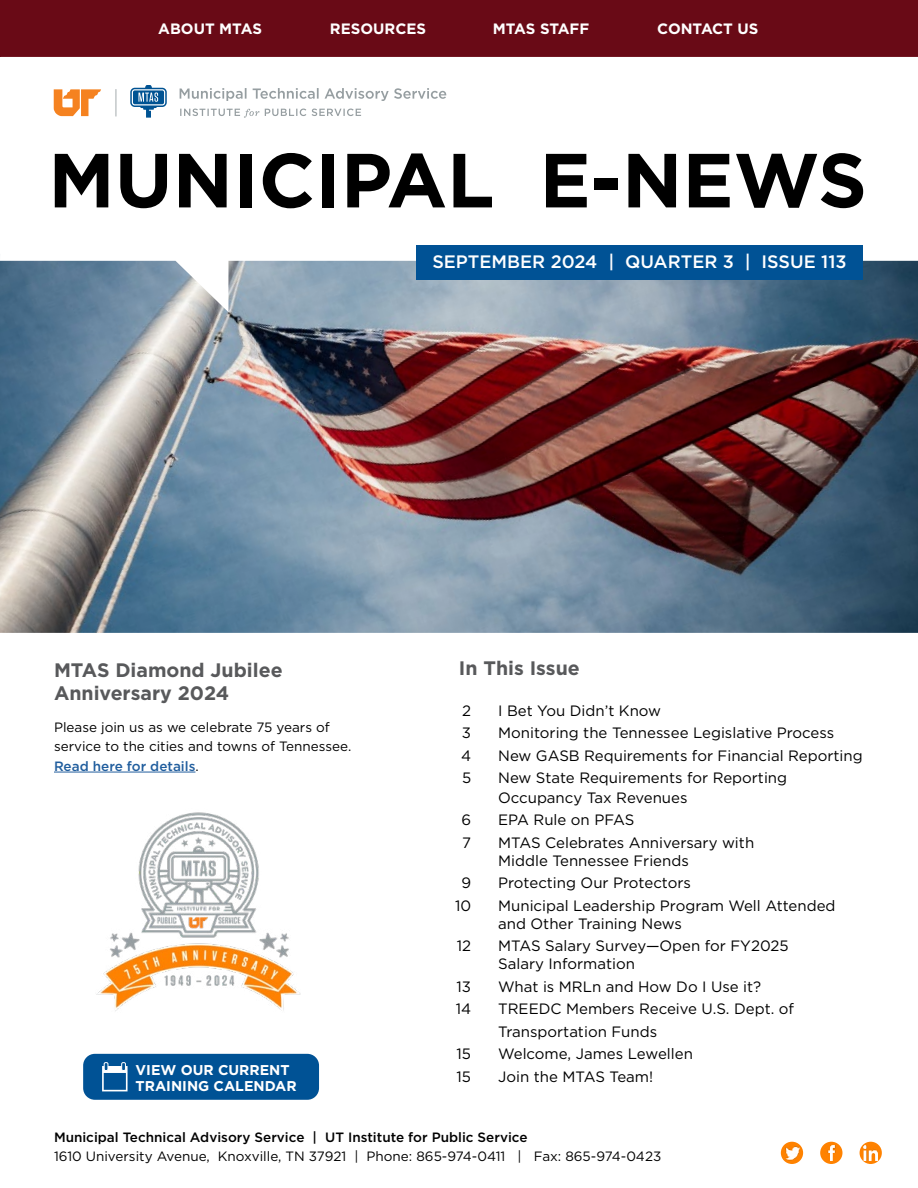
<style>
.page{position:relative;width:918px;height:1188px;background:#fff}
.page>*{position:absolute;margin:0;border:0;box-sizing:border-box;transform-origin:0 0}
.t1{font:700 76.5px "Gotham";color:#000}
.t2{font:700 19.5px/23.4px "Gotham";color:#58595b}
.t3{font:500 18px "Gotham";color:#fff}
.t4{font:15px/18px "Gotham";color:#000}
.t5{font:700 15px "Gotham";color:#fff}
.t6{font:700 14.25px/15.5px "Gotham";color:#fff}
.t7{font:13.5px/19.5px "Gotham";color:#000}
.t8{font:500 13.5px "Gotham";color:#000}
.s1{font-weight:500;color:#215e9e}
</style>
<div class="page">
<div style="left:0;top:0;width:918px;height:57px;background:#690a16"></div>
<hr style="left:54px;top:772px;width:141px;height:1px;background:#215e9e">
<img style="left:0;top:312px;width:918px;height:321px">
<svg style="left:0;top:89px;width:918px;height:223px"></svg>
<svg style="left:54px;top:89px;width:47px;height:27px"></svg>
<svg style="left:116px;top:85px;width:330px;height:33px"></svg>
<div style="left:416px;top:245px;width:446px;height:34px;background:#005295"></div>
<div style="left:83px;top:1054px;width:236px;height:46px;background:#005295;border-radius:12px"></div>
<svg style="left:102px;top:1062px;width:26px;height:29px"></svg>
<div style="left:121px;top:1062px;width:5px;height:9px;border:1px solid #fff"></div>
<div style="left:781px;top:1142px;width:22px;height:22px;background:#ff8200;border-radius:50%"></div>
<img style="left:785px;top:1146px;width:15px;height:14px">
<svg style="left:860px;top:1142px;width:22px;height:22px"></svg>
<img style="left:863px;top:1146px;width:15px;height:14px">
<svg style="left:820px;top:1142px;width:22px;height:22px"></svg>
<img style="left:824px;top:1146px;width:15px;height:14px">
<img style="left:96px;top:812px;width:204px;height:199px">
<p class="t5" style="left:158px;top:19px;width:105px">ABOUT MTAS</p>
<p class="t5" style="left:330px;top:19px;width:98px">RESOURCES</p>
<p class="t5" style="left:493px;top:19px;width:98px">MTAS STAFF</p>
<p class="t5" style="left:657px;top:19px;width:103px">CONTACT US</p>
<h1 class="t1" style="left:48px;top:130px;width:820px">MUNICIPAL E-NEWS</h1>
<p class="t3" style="left:432px;top:250px;width:416px">SEPTEMBER 2024 | QUARTER 3 | ISSUE 113</p>
<h2 class="t2" style="left:54px;top:658px;width:230px">MTAS Diamond Jubilee<br>Anniversary 2024</h2>
<h2 class="t2" style="left:459px;top:657px;width:122px">In This Issue</h2>
<p class="t4" style="left:462px;top:701px;width:10px">2</p>
<p class="t4" style="left:498px;top:701px;width:165px">I Bet You Didn’t Know</p>
<p class="t4" style="left:462px;top:723px;width:11px">3</p>
<p class="t4" style="left:498px;top:723px;width:338px">Monitoring the Tennessee Legislative Process</p>
<p class="t4" style="left:461px;top:746px;width:12px">4</p>
<p class="t4" style="left:498px;top:746px;width:366px">New GASB Requirements for Financial Reporting</p>
<p class="t4" style="left:462px;top:768px;width:11px">5</p>
<p class="t4" style="left:498px;top:768px;width:291px;line-height:19.5px">New State Requirements for Reporting<br>Occupancy Tax Revenues</p>
<p class="t4" style="left:461px;top:810px;width:11px">6</p>
<p class="t4" style="left:498px;top:810px;width:138px">EPA Rule on PFAS</p>
<p class="t4" style="left:462px;top:833px;width:10px">7</p>
<p class="t4" style="left:498px;top:833px;width:258px">MTAS Celebrates Anniversary with<br>Middle Tennessee Friends</p>
<p class="t4" style="left:461px;top:873px;width:11px">9</p>
<p class="t4" style="left:498px;top:873px;width:194px">Protecting Our Protectors</p>
<p class="t4" style="left:455px;top:896px;width:18px">10</p>
<p class="t4" style="left:498px;top:896px;width:339px">Municipal Leadership Program Well Attended and Other Training News</p>
<p class="t4" style="left:457px;top:936px;width:16px">12</p>
<p class="t4" style="left:498px;top:936px;width:292px">MTAS Salary Survey—Open for FY2025<br>Salary Information</p>
<p class="t4" style="left:457px;top:977px;width:16px">13</p>
<p class="t4" style="left:498px;top:977px;width:265px">What is MRLn and How Do I Use it?</p>
<p class="t4" style="left:456px;top:999px;width:17px">14</p>
<p class="t4" style="left:498px;top:997px;width:297px;line-height:22.5px">TREEDC Members Receive U.S. Dept. of<br>Transportation Funds</p>
<p class="t4" style="left:457px;top:1044px;width:16px">15</p>
<p class="t4" style="left:498px;top:1044px;width:196px">Welcome, James Lewellen</p>
<p class="t4" style="left:457px;top:1067px;width:16px">15</p>
<p class="t4" style="left:498px;top:1067px;width:157px">Join the MTAS Team!</p>
<p class="t7" style="left:54px;top:717px;width:299px">Please join us as we celebrate 75 years of service to the cities and towns of Tennessee.<br><span class="s1">Read here for details</span>.</p>
<p class="t6" style="left:136px;top:1062px;width:163px">VIEW OUR CURRENT<br>TRAINING CALENDAR</p>
<p class="t8" style="left:54px;top:1128px;width:475px">Municipal Technical Advisory Service | UT Institute for Public Service</p>
<p class="t7" style="left:54px;top:1146px;width:609px">1610 University Avenue, Knoxville, TN 37921 | Phone: 865-974-0411 | Fax: 865-974-0423</p>
</div>
